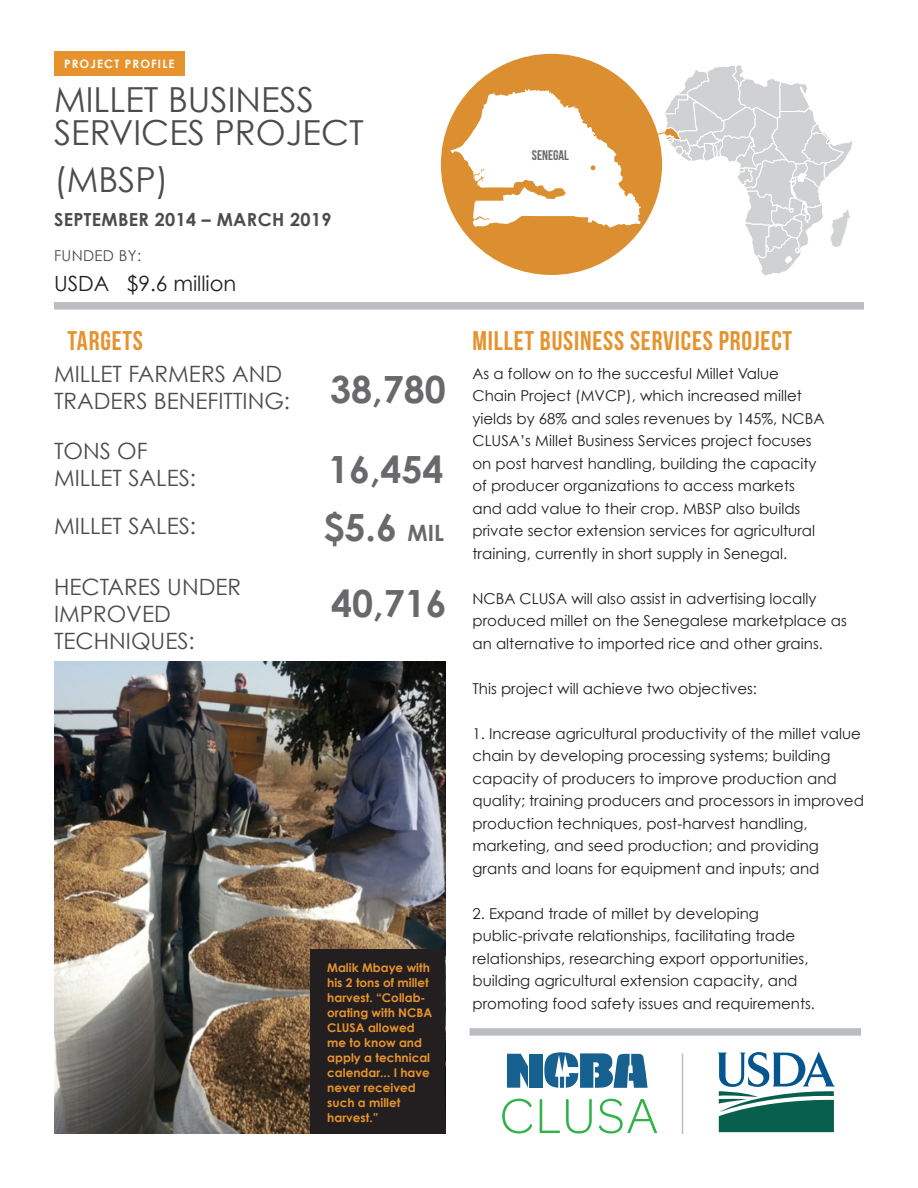
<style>
.page{position:relative;width:918px;height:1188px;background:#fff}
.page>*{position:absolute;margin:0;border:0;box-sizing:border-box;transform-origin:0 0}
.t1{font:700 37.5px "Century Gothic";color:#69696c}
.Title_P{font:34.5px/33px "Century Gothic";color:#4b4c4d}
.Bebas_Subhead_P{font:27px "Bebas Neue";letter-spacing:.03em;color:#e6932d}
.t2{font:22.5px/27px "Century Gothic";color:#4b4c4d}
.t3{font:21px "Century Gothic";color:#231f20}
.date_range_P{font:700 18px "Century Gothic";letter-spacing:.02em;color:#4b4c4d}
.t4{font:15px/22.5px "Century Gothic";color:#231f20}
.t5{font:15px "Century Gothic";letter-spacing:.02em;color:#4b4c4d}
.t6{font:700 13.95px "Bebas Neue";color:#68696b}
.t7{font:700 12px/15px "Century Gothic";color:#e6932d}
.t8{font:700 11.55px "Century Gothic";letter-spacing:.1em;color:#fff}
.s1{font-size:22.5px}
</style>
<div class="page">
<div style="left:470px;top:1028px;width:391px;height:8px;background:#bcbdc0"></div>
<hr style="left:682px;top:1054px;width:1px;height:80px;background:#bcbdc0">
<div style="left:54px;top:51px;width:131px;height:25px;background:#e6932d"></div>
<svg style="left:502px;top:1099px;width:30px;height:35px"></svg>
<svg style="left:540px;top:1099px;width:20px;height:34px"></svg>
<svg style="left:566px;top:1099px;width:26px;height:35px"></svg>
<svg style="left:599px;top:1099px;width:58px;height:35px"></svg>
<svg style="left:507px;top:1054px;width:21px;height:34px"></svg>
<div style="left:530px;top:1054px;width:13px;height:34px;background:#176191"></div>
<svg style="left:544px;top:1052px;width:104px;height:36px"></svg>
<svg style="left:718px;top:1052px;width:117px;height:80px"></svg>
<img style="left:54px;top:662px;width:392px;height:472px">
<div style="left:310px;top:949px;width:136px;height:185px;background:#231f20"></div>
<div style="left:441px;top:54px;width:221px;height:221px;background:#dc8f30;border-radius:50%"></div>
<svg style="left:450px;top:64px;width:402px;height:212px"></svg>
<div style="left:54px;top:302px;width:810px;height:8px;background:#bcbdc0"></div>
<p class="t8" style="left:64px;top:56px;width:112px">PROJECT PROFILE</p>
<p class="Title_P" style="left:54px;top:83px;width:311px">MILLET BUSINESS<br>SERVICES PROJECT</p>
<p class="Title_P" style="left:54px;top:162px;width:116px">(MBSP)</p>
<p class="date_range_P" style="left:54px;top:208px;width:279px">SEPTEMBER 2014 – MARCH 2019</p>
<p class="t5" style="left:54px;top:246px;width:89px">FUNDED BY:</p>
<p class="t3" style="left:54px;top:270px;width:184px">USDA $9.6 million</p>
<p class="Bebas_Subhead_P" style="left:68px;top:326px;width:77px">TARGETS</p>
<p class="t2" style="left:54px;top:360px;width:238px">MILLET FARMERS AND<br>TRADERS BENEFITTING:</p>
<p class="t1" style="left:330px;top:366px;width:117px">38,780</p>
<p class="t2" style="left:54px;top:437px;width:144px">TONS OF<br>MILLET SALES:</p>
<p class="t2" style="left:54px;top:512px;width:144px">MILLET SALES:</p>
<p class="t1" style="left:328px;top:446px;width:117px">16,454</p>
<p class="t1" style="left:324px;top:504px;width:122px">$5.6 <span class="s1">MIL</span></p>
<p class="t2" style="left:54px;top:573px;width:189px">HECTARES UNDER<br>IMPROVED<br>TECHNIQUES:</p>
<p class="t1" style="left:331px;top:580px;width:117px">40,716</p>
<p class="t7" style="left:327px;top:960px;width:107px">Malik Mbaye with his 2 tons of millet harvest. “Collab&shy;orating with NCBA<br>CLUSA allowed me to know and apply a technical calendar... I have never received such a millet harvest.”</p>
<p class="t6" style="left:532px;top:147px;width:39px">SENEGAL</p>
<p class="Bebas_Subhead_P" style="left:472px;top:326px;width:321px">MILLET BUSINESS SERVICES PROJECT</p>
<p class="t4" style="left:472px;top:362px;width:354px">As a follow on to the succesful Millet Value Chain Project (MVCP), which increased millet yields by 68% and sales revenues by 145%, NCBA CLUSA’s Millet Business Services project focuses on post harvest handling, building the capacity of producer organizations to access markets and add value to their crop. MBSP also builds private sector extension services for agricultural training, currently in short supply in Senegal.</p>
<p class="t4" style="left:472px;top:587px;width:376px">NCBA CLUSA will also assist in advertising locally produced millet on the Senegalese marketplace as an alternative to imported rice and other grains.</p>
<p class="t4" style="left:472px;top:677px;width:286px">This project will achieve two objectives:</p>
<p class="t4" style="left:472px;top:722px;width:393px">1. Increase agricultural productivity of the millet value chain by developing processing systems; building capacity of producers to improve production and quality; training producers and processors in improved production techniques, post-harvest handling, marketing, and seed production; and providing grants and loans for equipment and inputs; and</p>
<p class="t4" style="left:472px;top:902px;width:344px">2. Expand trade of millet by developing public-private relationships, facilitating trade relationships, researching export opportunities, building agricultural extension capacity, and promoting food safety issues and requirements.</p>
</div>
